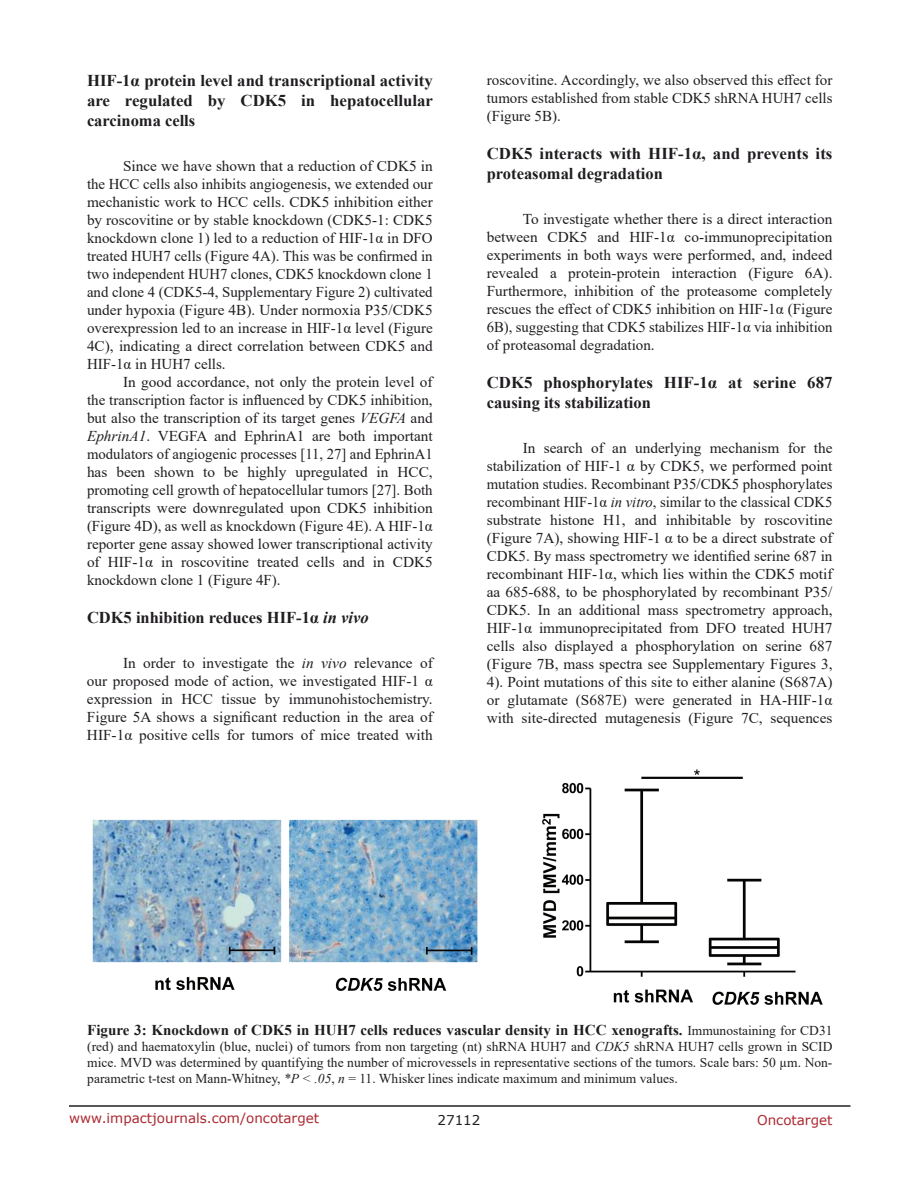
<style>
.page{position:relative;width:918px;height:1188px;background:#fff}
.page>*{position:absolute;margin:0;border:0;box-sizing:border-box;transform-origin:0 0}
.t1{font:700 16.5px/19.8px "Times New Roman";color:#201d20}
.t2{font:15px/18px "Times New Roman";color:#201d20;text-align:justify}
.t3{font:700 15px "Times New Roman";color:#201d20}
.t4{font:13.5px/16.2px "Times New Roman";color:#201d20;text-align:justify}
.t5{font:13.5px "Verdana";color:#ac2830}
.t6{font:13.5px "Verdana";color:#201d20}
.s1{font-style:italic}
.s2{font-weight:400;font-size:13.5px}
</style>
<div class="page">
<hr style="left:69px;top:1105px;width:781px;height:2px;background:#231f20">
<img style="left:92px;top:769px;width:731px;height:236px">
<p class="t1" style="left:87px;top:70px;width:348px;text-align:justify">HIF-1α protein level and transcriptional activity are regulated by CDK5 in hepatocellular carcinoma cells</p>
<p class="t2" style="left:87px;top:156px;width:347px;text-indent:36px">Since we have shown that a reduction of CDK5 in the HCC cells also inhibits angiogenesis, we extended our mechanistic work to HCC cells. CDK5 inhibition either by roscovitine or by stable knockdown (CDK5-1: CDK5 knockdown clone 1) led to a reduction of HIF-1α in DFO treated HUH7 cells (Figure 4A). This was be confirmed in two independent HUH7 clones, CDK5 knockdown clone 1 and clone 4 (CDK5-4, Supplementary Figure 2) cultivated under hypoxia (Figure 4B). Under normoxia P35/CDK5 overexpression led to an increase in HIF-1α level (Figure 4C), indicating a direct correlation between CDK5 and HIF-1α in HUH7 cells.</p>
<p class="t2" style="left:87px;top:372px;width:347px;text-indent:36px">In good accordance, not only the protein level of the transcription factor is influenced by CDK5 inhibition, but also the transcription of its target genes <span class="s1">VEGFA</span> and <span class="s1">EphrinA1</span>. VEGFA and EphrinA1 are both important modulators of angiogenic processes [11, 27] and EphrinA1 has been shown to be highly upregulated in HCC, promoting cell growth of hepatocellular tumors [27]. Both transcripts were downregulated upon CDK5 inhibition (Figure 4D), as well as knockdown (Figure 4E). A HIF-1α reporter gene assay showed lower transcriptional activity of HIF-1α in roscovitine treated cells and in CDK5 knockdown clone 1 (Figure 4F).</p>
<p class="t1" style="left:87px;top:607px;width:283px">CDK5 inhibition reduces HIF-1α <span class="s1">in vivo</span></p>
<p class="t2" style="left:87px;top:653px;width:347px;text-indent:36px">In order to investigate the <span class="s1">in vivo</span> relevance of our proposed mode of action, we investigated HIF-1 α expression in HCC tissue by immunohistochemistry.<br>Figure 5A shows a significant reduction in the area of HIF-1α positive cells for tumors of mice treated with</p>
<p class="t2" style="left:487px;top:71px;width:347px">roscovitine. Accordingly, we also observed this effect for tumors established from stable CDK5 shRNA HUH7 cells (Figure 5B).</p>
<p class="t1" style="left:487px;top:143px;width:347px">CDK5 interacts with HIF-1α, and prevents its proteasomal degradation</p>
<p class="t2" style="left:487px;top:210px;width:347px;text-indent:36px">To investigate whether there is a direct interaction between CDK5 and HIF-1α co-immunoprecipitation experiments in both ways were performed, and, indeed revealed a protein-protein interaction (Figure 6A).<br>Furthermore, inhibition of the proteasome completely rescues the effect of CDK5 inhibition on HIF-1α (Figure 6B), suggesting that CDK5 stabilizes HIF-1α via inhibition of proteasomal degradation.</p>
<p class="t1" style="left:487px;top:372px;width:347px">CDK5 phosphorylates HIF-1α at serine 687 causing its stabilization</p>
<p class="t2" style="left:487px;top:438px;width:347px;text-indent:36px">In search of an underlying mechanism for the stabilization of HIF-1 α by CDK5, we performed point mutation studies. Recombinant P35/CDK5 phosphorylates recombinant HIF-1α <span class="s1">in vitro</span>, similar to the classical CDK5 substrate histone H1, and inhibitable by roscovitine (Figure 7A), showing HIF-1 α to be a direct substrate of CDK5. By mass spectrometry we identified serine 687 in recombinant HIF-1α, which lies within the CDK5 motif aa 685-688, to be phosphorylated by recombinant P35/ CDK5. In an additional mass spectrometry approach, HIF-1α immunoprecipitated from DFO treated HUH7 cells also displayed a phosphorylation on serine 687 (Figure 7B, mass spectra see Supplementary Figures 3, 4). Point mutations of this site to either alanine (S687A) or glutamate (S687E) were generated in HA-HIF-1α with site-directed mutagenesis (Figure 7C, sequences</p>
<p class="t3" style="left:87px;top:1019px;width:747px">Figure 3: Knockdown of CDK5 in HUH7 cells reduces vascular density in HCC xenografts. <span class="s2">Immunostaining for CD31</span></p>
<p class="t4" style="left:87px;top:1038px;width:747px">(red) and haematoxylin (blue, nuclei) of tumors from non targeting (nt) shRNA HUH7 and <span class="s1">CDK5</span> shRNA HUH7 cells grown in SCID mice. MVD was determined by quantifying the number of microvessels in representative sections of the tumors. Scale bars: 50 µm. Non&shy;parametric t-test on Mann-Whitney, <span class="s1">*P &lt; .05</span>, <span class="s1">n</span> = 11. Whisker lines indicate maximum and minimum values.</p>
<p class="t5" style="left:69px;top:1109px;width:252px">www.impactjournals.com/oncotarget</p>
<p class="t6" style="left:438px;top:1111px;width:44px">27112</p>
<p class="t5" style="left:757px;top:1111px;width:77px">Oncotarget</p>
</div>
